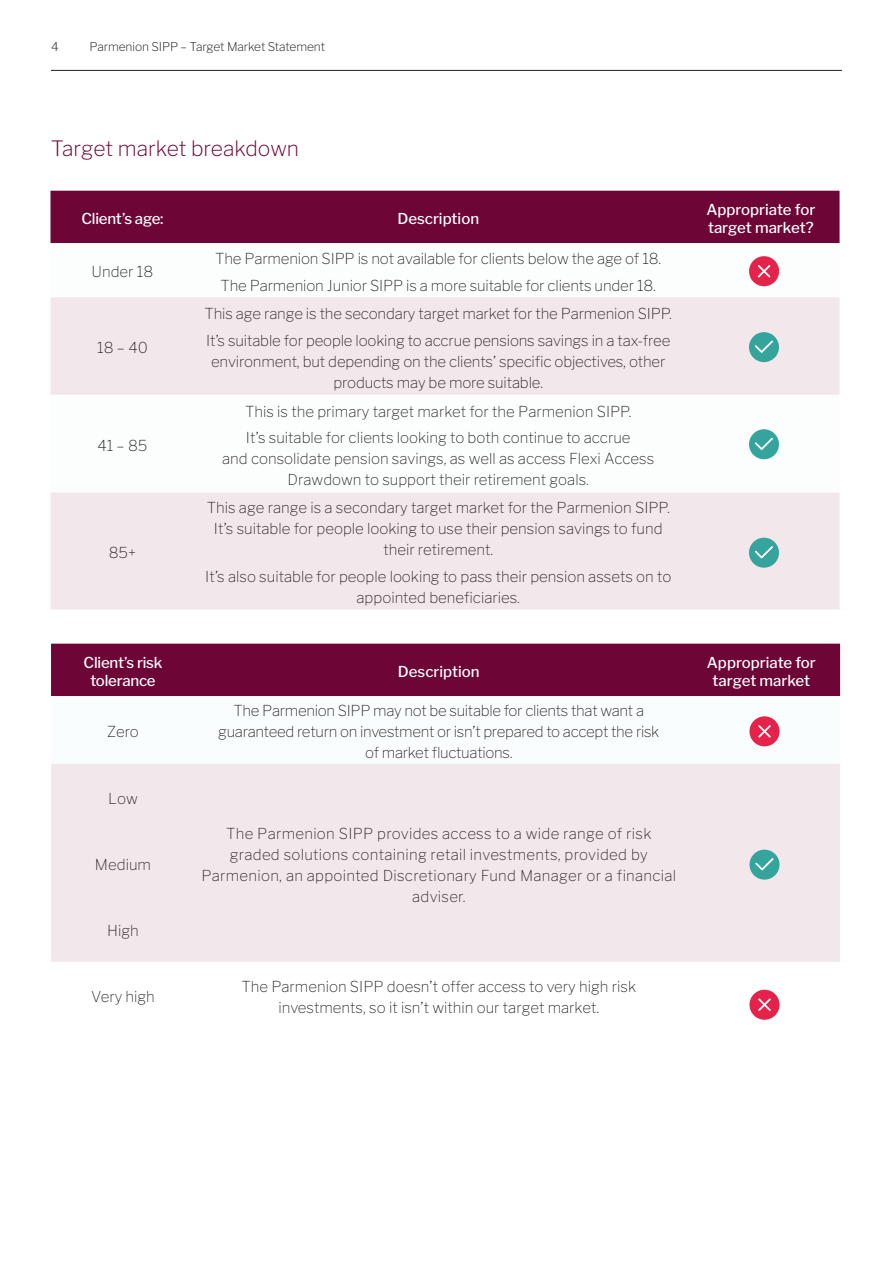
<style>
.page{position:relative;width:893px;height:1263px;background:#fff}
.page>*{position:absolute;margin:0;border:0;box-sizing:border-box;transform-origin:0 0}
.t1{font:200 21px "Libre Franklin";color:#6d0537}
.t2{font:100 15px/21px "Libre Franklin";color:#231f20;text-align:center}
.t3{font:100 15px/21px "Libre Franklin";letter-spacing:.02em;color:#231f20;text-align:center}
.t4{font:100 15px/21px "Libre Franklin";letter-spacing:-.02em;color:#231f20;text-align:center}
.t5{font:500 15px/18px "Libre Franklin";color:#fff;text-align:center}
.t6{font:200 12px "Libre Franklin";letter-spacing:-.01em;color:#231f20}
</style>
<div class="page">
<hr style="left:51px;top:70px;width:791px;height:1px;background:#231f20">
<div style="left:51px;top:644px;width:789px;height:52px;background:#6d0537"></div>
<div style="left:51px;top:764px;width:789px;height:198px;background:#f2e8ec"></div>
<div style="left:749px;top:850px;width:30px;height:30px;background:#35a49d;border-radius:50%"></div>
<svg style="left:755px;top:858px;width:19px;height:13px"></svg>
<div style="left:50px;top:191px;width:789px;height:52px;background:#6d0537"></div>
<svg style="left:50px;top:243px;width:789px;height:217px"></svg>
<div style="left:50px;top:297px;width:789px;height:98px;background:#f2e8ec"></div>
<div style="left:50px;top:492px;width:789px;height:117px;background:#f2e8ec"></div>
<div style="left:749px;top:332px;width:30px;height:30px;background:#35a49d;border-radius:50%"></div>
<svg style="left:755px;top:340px;width:18px;height:14px"></svg>
<div style="left:749px;top:429px;width:30px;height:30px;background:#35a49d;border-radius:50%"></div>
<svg style="left:755px;top:437px;width:18px;height:13px"></svg>
<div style="left:749px;top:538px;width:30px;height:30px;background:#35a49d;border-radius:50%"></div>
<svg style="left:755px;top:546px;width:18px;height:13px"></svg>
<svg style="left:749px;top:990px;width:30px;height:30px"></svg>
<svg style="left:749px;top:716px;width:30px;height:30px"></svg>
<svg style="left:749px;top:256px;width:30px;height:30px"></svg>
<p class="t6" style="left:51px;top:39px;width:9px">4</p>
<p class="t6" style="left:90px;top:39px;width:237px">Parmenion SIPP – Target Market Statement</p>
<h1 class="t1" style="left:51px;top:136px;width:250px">Target market breakdown</h1>
<p class="t5" style="left:81px;top:210px;width:84px">Client’s age:</p>
<p class="t5" style="left:397px;top:210px;width:83px">Description</p>
<p class="t5" style="left:706px;top:201px;width:110px;text-align:left">Appropriate for target market?</p>
<p class="t2" style="left:92px;top:261px;width:63px">Under 18</p>
<p class="t2" style="left:215px;top:245px;width:448px;line-height:26.5px">The Parmenion SIPP is not available for clients below the age of 18.<br>The Parmenion Junior SIPP is a more suitable for clients under 18.</p>
<p class="t2" style="left:97px;top:337px;width:52px">18 – 40</p>
<p class="t2" style="left:97px;top:435px;width:52px">41 – 85</p>
<p class="t2" style="left:109px;top:542px;width:29px">85+</p>
<p class="t2" style="left:205px;top:300px;width:469px;line-height:26.5px;text-align:left">This age range is the secondary target market for the Parmenion SIPP.<br>It’s suitable for people looking to accrue pensions savings in a tax-free</p>
<p class="t2" style="left:211px;top:351px;width:456px">environment, but depending on the clients’ specific objectives, other products may be more suitable.</p>
<p class="t2" style="left:245px;top:398px;width:388px;line-height:26.5px;text-align:left">This is the primary target market for the Parmenion SIPP.<br>It’s suitable for clients looking to both continue to accrue</p>
<p class="t2" style="left:222px;top:448px;width:434px">and consolidate pension savings, as well as access Flexi Access<br>Drawdown to support their retirement goals.</p>
<p class="t2" style="left:207px;top:497px;width:464px">This age range is a secondary target market for the Parmenion SIPP.<br>It’s suitable for people looking to use their pension savings to fund their retirement.</p>
<p class="t2" style="left:205px;top:566px;width:468px">It’s also suitable for people looking to pass their pension assets on to appointed beneficiaries.</p>
<p class="t5" style="left:84px;top:654px;width:80px">Client’s risk tolerance</p>
<p class="t5" style="left:398px;top:663px;width:83px">Description</p>
<p class="t5" style="left:707px;top:654px;width:110px">Appropriate for target market</p>
<p class="t2" style="left:107px;top:721px;width:33px">Zero</p>
<p class="t4" style="left:218px;top:700px;width:443px">The Parmenion SIPP may not be suitable for clients that want a guaranteed return on investment or isn’t prepared to accept the risk of market fluctuations.</p>
<p class="t2" style="left:108px;top:788px;width:31px">Low</p>
<p class="t2" style="left:95px;top:854px;width:58px">Medium</p>
<p class="t2" style="left:107px;top:920px;width:33px">High</p>
<p class="t3" style="left:201px;top:822px;width:476px">The Parmenion SIPP provides access to a wide range of risk graded solutions containing retail investments, provided by Parmenion, an appointed Discretionary Fund Manager or a financial adviser.</p>
<p class="t2" style="left:91px;top:986px;width:65px">Very high</p>
<p class="t2" style="left:242px;top:975px;width:396px">The Parmenion SIPP doesn’t offer access to very high risk investments, so it isn’t within our target market.</p>
</div>
